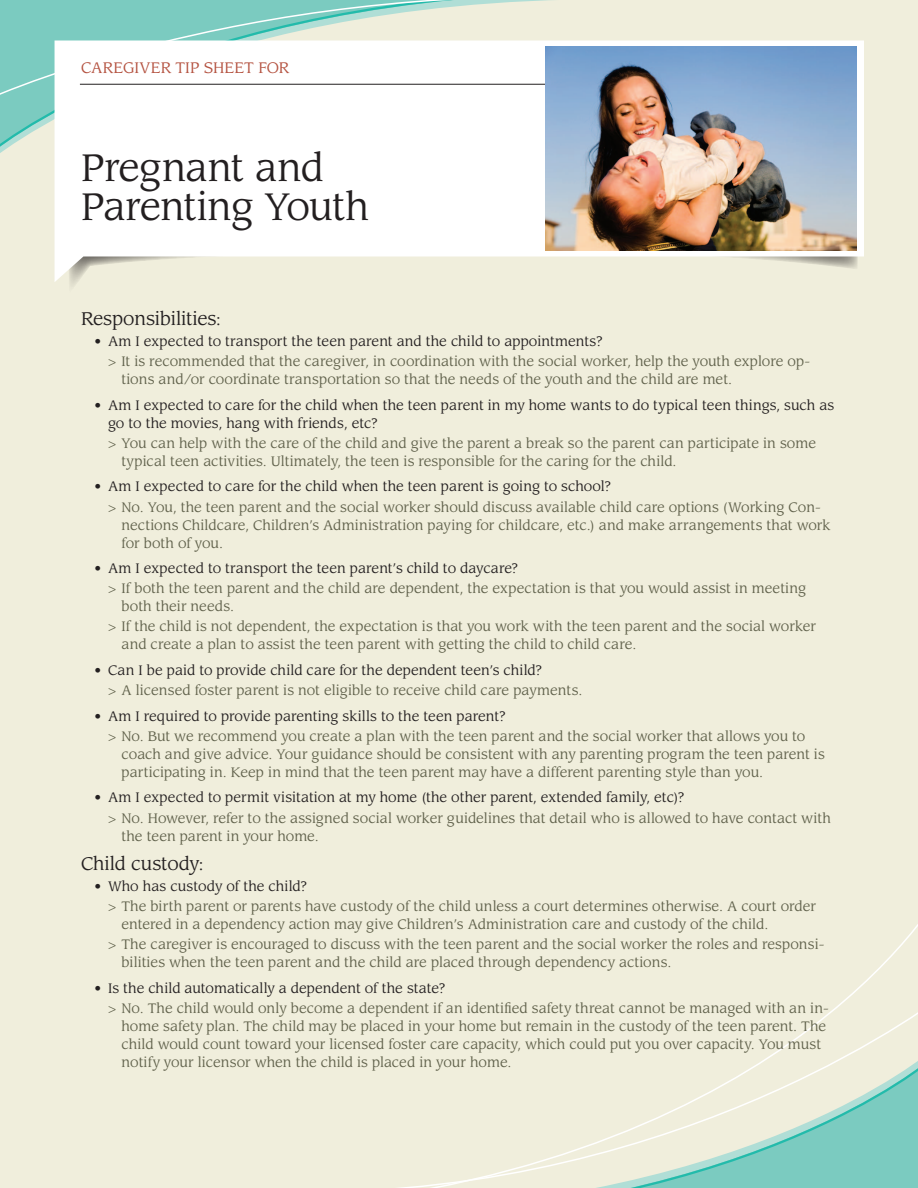
<style>
.page{position:relative;width:918px;height:1188px;background:#f0eedc}
.page>*{position:absolute;margin:0;border:0;box-sizing:border-box;transform-origin:0 0}
.t1{font:37.5px/39px "Leawood Std";letter-spacing:-.02em;color:#231f20}
.t2{font:18px "Leawood Std";letter-spacing:-.005em;color:#231f20}
.t3{font:15px "Leawood Std";letter-spacing:.005em;color:#b45240}
.t4{font:13.5px/18px "Leawood Std";color:#60614b}
.t5{font:13.5px/18px "Leawood Std";color:#231f20}
</style>
<div class="page">
<svg style="left:398px;top:924px;width:520px;height:264px"></svg>
<svg style="left:0;top:106px;width:55px;height:52px"></svg>
<svg style="left:0;top:0;width:552px;height:106px"></svg>
<svg style="left:55px;top:40px;width:809px;height:242px;background:#fbfbf8"></svg>
<hr style="left:80px;top:84px;width:474px;height:1px;background:#231f20">
<img style="left:546px;top:46px;width:311px;height:205px">
<p class="t3" style="left:81px;top:58px;width:210px">CAREGIVER TIP SHEET FOR</p>
<h1 class="t1" style="left:81px;top:149px;width:289px">Pregnant and<br>Parenting Youth</h1>
<h2 class="t2" style="left:81px;top:308px;width:142px">Responsibilities:</h2>
<p class="t5" style="left:94px;top:333px;width:510px">• Am I expected to transport the teen parent and the child to appointments?</p>
<p class="t4" style="left:122px;top:353px;width:690px;text-indent:-14px">&gt; It is recommended that the caregiver, in coordination with the social worker, help the youth explore op&shy;tions and/or coordinate transportation so that the needs of the youth and the child are met.</p>
<p class="t5" style="left:108px;top:396px;width:728px;text-indent:-14px">• Am I expected to care for the child when the teen parent in my home wants to do typical teen things, such as go to the movies, hang with friends, etc?</p>
<p class="t4" style="left:122px;top:434px;width:696px;text-indent:-14px">&gt; You can help with the care of the child and give the parent a break so the parent can participate in some typical teen activities. Ultimately, the teen is responsible for the caring for the child.</p>
<p class="t5" style="left:94px;top:478px;width:518px">• Am I expected to care for the child when the teen parent is going to school?</p>
<p class="t4" style="left:122px;top:498px;width:710px;text-indent:-14px">&gt; No. You, the teen parent and the social worker should discuss available child care options (Working Con&shy;nections Childcare, Children’s Administration paying for childcare, etc.) and make arrangements that work for both of you.</p>
<p class="t5" style="left:94px;top:560px;width:425px">• Am I expected to transport the teen parent’s child to daycare?</p>
<p class="t4" style="left:122px;top:580px;width:686px;text-indent:-14px">&gt; If both the teen parent and the child are dependent, the expectation is that you would assist in meeting both their needs.</p>
<p class="t4" style="left:122px;top:618px;width:696px;text-indent:-14px">&gt; If the child is not dependent, the expectation is that you work with the teen parent and the social worker and create a plan to assist the teen parent with getting the child to child care.</p>
<p class="t5" style="left:94px;top:662px;width:449px">• Can I be paid to provide child care for the dependent teen’s child?</p>
<p class="t4" style="left:108px;top:682px;width:476px">&gt; A licensed foster parent is not eligible to receive child care payments.</p>
<p class="t5" style="left:94px;top:707px;width:413px">• Am I required to provide parenting skills to the teen parent?</p>
<p class="t4" style="left:122px;top:727px;width:705px;text-indent:-14px">&gt; No. But we recommend you create a plan with the teen parent and the social worker that allows you to coach and give advice. Your guidance should be consistent with any parenting program the teen parent is participating in. Keep in mind that the teen parent may have a different parenting style than you.</p>
<p class="t5" style="left:94px;top:789px;width:591px">• Am I expected to permit visitation at my home (the other parent, extended family, etc)?</p>
<p class="t4" style="left:122px;top:809px;width:711px;text-indent:-14px">&gt; No. However, refer to the assigned social worker guidelines that detail who is allowed to have contact with the teen parent in your home.</p>
<h2 class="t2" style="left:81px;top:852px;width:124px">Child custody:</h2>
<p class="t5" style="left:94px;top:877px;width:214px">• Who has custody of the child?</p>
<p class="t4" style="left:122px;top:897px;width:696px;text-indent:-14px">&gt; The birth parent or parents have custody of the child unless a court determines otherwise. A court order entered in a dependency action may give Children’s Administration care and custody of the child.</p>
<p class="t4" style="left:122px;top:936px;width:704px;text-indent:-14px">&gt; The caregiver is encouraged to discuss with the teen parent and the social worker the roles and responsi&shy;bilities when the teen parent and the child are placed through dependency actions.</p>
<p class="t5" style="left:94px;top:979px;width:353px">• Is the child automatically a dependent of the state?</p>
<p class="t4" style="left:122px;top:999px;width:709px;text-indent:-14px">&gt; No. The child would only become a dependent if an identified safety threat cannot be managed with an in&shy;home safety plan. The child may be placed in your home but remain in the custody of the teen parent. The child would count toward your licensed foster care capacity, which could put you over capacity. You must notify your licensor when the child is placed in your home.</p>
</div>
